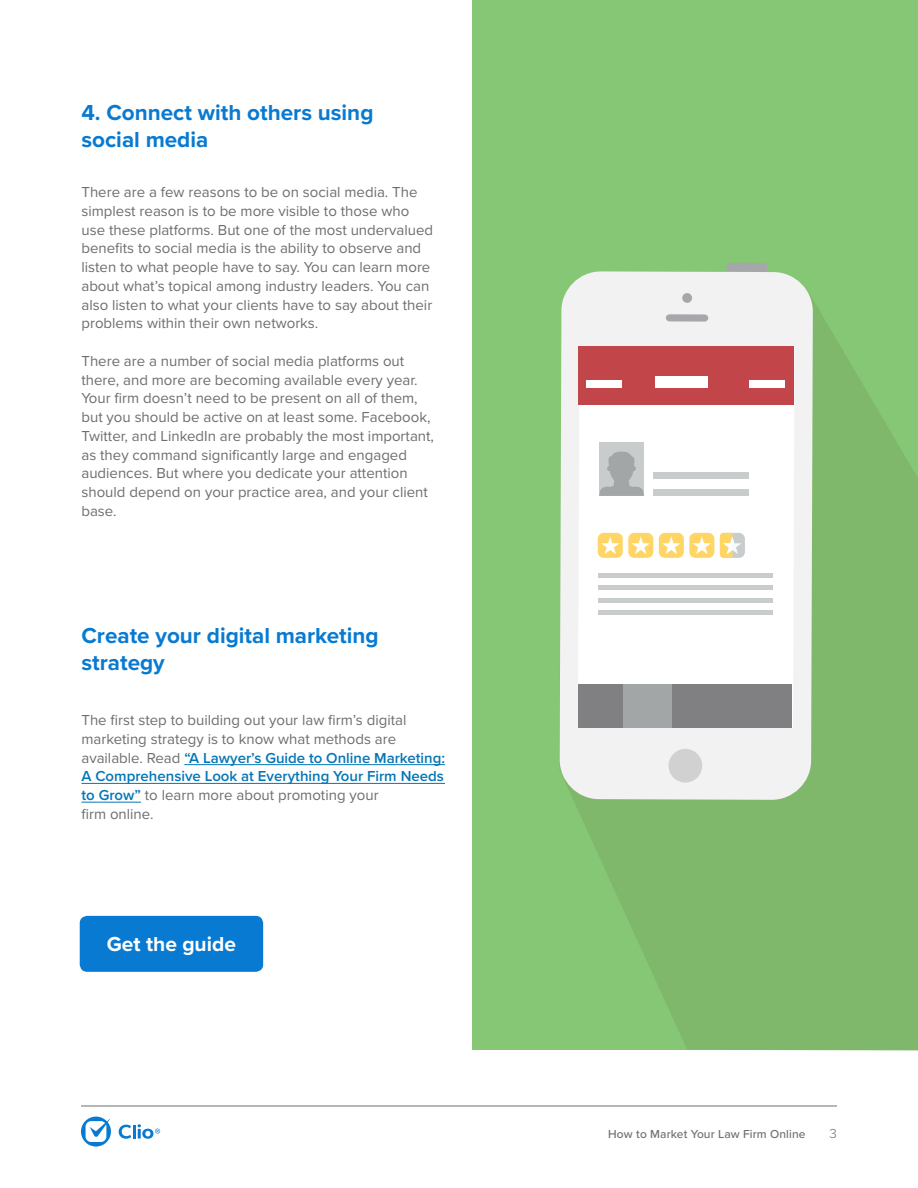
<style>
.page{position:relative;width:918px;height:1188px;background:#fff}
.page>*{position:absolute;margin:0;border:0;box-sizing:border-box;transform-origin:0 0}
.t1{font:700 22.5px/27px "Proxima Nova";color:#087ad1}
.t2{font:700 21px "Proxima Nova";color:#fff}
.t3{font:15px/18.8px "Proxima Nova";color:#6d6e70}
.t4{font:300 13.5px "Proxima Nova";color:#6d6e70}
.t5{font:500 12px "Proxima Nova";letter-spacing:.01em;color:#6d6e70}
.s1{font-weight:600;color:#0576b7}
</style>
<div class="page">
<svg style="left:119px;top:1124px;width:41px;height:15px"></svg>
<svg style="left:81px;top:1117px;width:30px;height:30px"></svg>
<hr style="left:81px;top:1106px;width:756px;height:1px;background:#6d6e70">
<hr style="left:184px;top:764px;width:261px;height:1px;background:#0576b7">
<hr style="left:81px;top:783px;width:364px;height:1px;background:#0576b7">
<hr style="left:81px;top:802px;width:60px;height:1px;background:#0576b7">
<div style="left:80px;top:916px;width:183px;height:56px;background:#087ad1;border-radius:8px"></div>
<div style="left:472px;top:0;width:446px;height:1050px;background:#85c774"></div>
<svg style="left:559px;top:300px;width:359px;height:750px;fill:#80b86b"></svg>
<div style="left:727px;top:263px;width:40px;height:8px;background:#a6a6ab"></div>
<div style="left:560px;top:271px;width:253px;height:529px;background:#f2f2f2"></div>
<div style="left:668px;top:749px;width:34px;height:34px;background:#d1d1d1;border-radius:50%"></div>
<div style="left:666px;top:314px;width:42px;height:8px;background:#a6a6ab;border-radius:4px"></div>
<div style="left:682px;top:293px;width:10px;height:10px;background:#a6a6ab;border-radius:50%"></div>
<div style="left:578px;top:346px;width:216px;height:382px;background:#fff"></div>
<div style="left:598px;top:533px;width:25px;height:25px;background:#ffd666;border-radius:6px"></div>
<svg style="left:601px;top:537px;width:18px;height:17px"></svg>
<div style="left:628px;top:533px;width:25px;height:25px;background:#ffd666;border-radius:6px"></div>
<svg style="left:632px;top:537px;width:18px;height:17px"></svg>
<div style="left:659px;top:533px;width:25px;height:25px;background:#ffd666;border-radius:6px"></div>
<svg style="left:662px;top:537px;width:19px;height:17px"></svg>
<div style="left:689px;top:533px;width:25px;height:25px;background:#ffd666;border-radius:6px"></div>
<svg style="left:693px;top:537px;width:18px;height:17px"></svg>
<div style="left:720px;top:533px;width:25px;height:25px;background:#c9cccc;border-radius:6px"></div>
<div style="left:598px;top:573px;width:174px;height:5px;background:#c9cccc"></div>
<hr style="left:598px;top:586px;width:174px;height:4px;background:#c9cccc">
<hr style="left:598px;top:598px;width:174px;height:4px;background:#c9cccc">
<div style="left:598px;top:610px;width:174px;height:5px;background:#c9cccc"></div>
<div style="left:653px;top:472px;width:95px;height:7px;background:#c9cccc"></div>
<div style="left:653px;top:489px;width:95px;height:6px;background:#c9cccc"></div>
<div style="left:599px;top:442px;width:45px;height:54px;background:#c9cccc"></div>
<svg style="left:599px;top:452px;width:45px;height:44px"></svg>
<svg style="left:720px;top:533px;width:22px;height:25px"></svg>
<div style="left:578px;top:347px;width:216px;height:58px;background:#c2454a"></div>
<div style="left:586px;top:380px;width:36px;height:8px;background:#fff"></div>
<div style="left:655px;top:377px;width:53px;height:11px;background:#fff"></div>
<div style="left:749px;top:380px;width:36px;height:8px;background:#fff"></div>
<div style="left:578px;top:684px;width:214px;height:43px;background:#808082"></div>
<div style="left:623px;top:684px;width:49px;height:43px;background:#a3a6a6"></div>
<h1 class="t1" style="left:81px;top:100px;width:294px">4. Connect with others using social media</h1>
<p class="t3" style="left:81px;top:183px;width:353px">There are a few reasons to be on social media. The simplest reason is to be more visible to those who use these platforms. But one of the most undervalued benefits to social media is the ability to observe and listen to what people have to say. You can learn more about what’s topical among industry leaders. You can also listen to what your clients have to say about their problems within their own networks.</p>
<p class="t3" style="left:81px;top:352px;width:354px">There are a number of social media platforms out there, and more are becoming available every year.<br>Your firm doesn’t need to be present on all of them, but you should be active on at least some. Facebook, Twitter, and LinkedIn are probably the most important, as they command significantly large and engaged audiences. But where you dedicate your attention should depend on your practice area, and your client base.</p>
<h1 class="t1" style="left:81px;top:623px;width:299px">Create your digital marketing strategy</h1>
<p class="t3" style="left:81px;top:711px;width:365px">The first step to building out your law firm’s digital marketing strategy is to know what methods are available. Read <span class="s1">“A Lawyer’s Guide to Online Marketing:<br>A Comprehensive Look at Everything Your Firm Needs to Grow”</span> to learn more about promoting your<br>firm online.</p>
<h2 class="t2" style="left:107px;top:931px;width:131px">Get the guide</h2>
<p class="t5" style="left:608px;top:1125px;width:199px">How to Market Your Law Firm Online</p>
<p class="t4" style="left:830px;top:1123px;width:9px">3</p>
</div>
